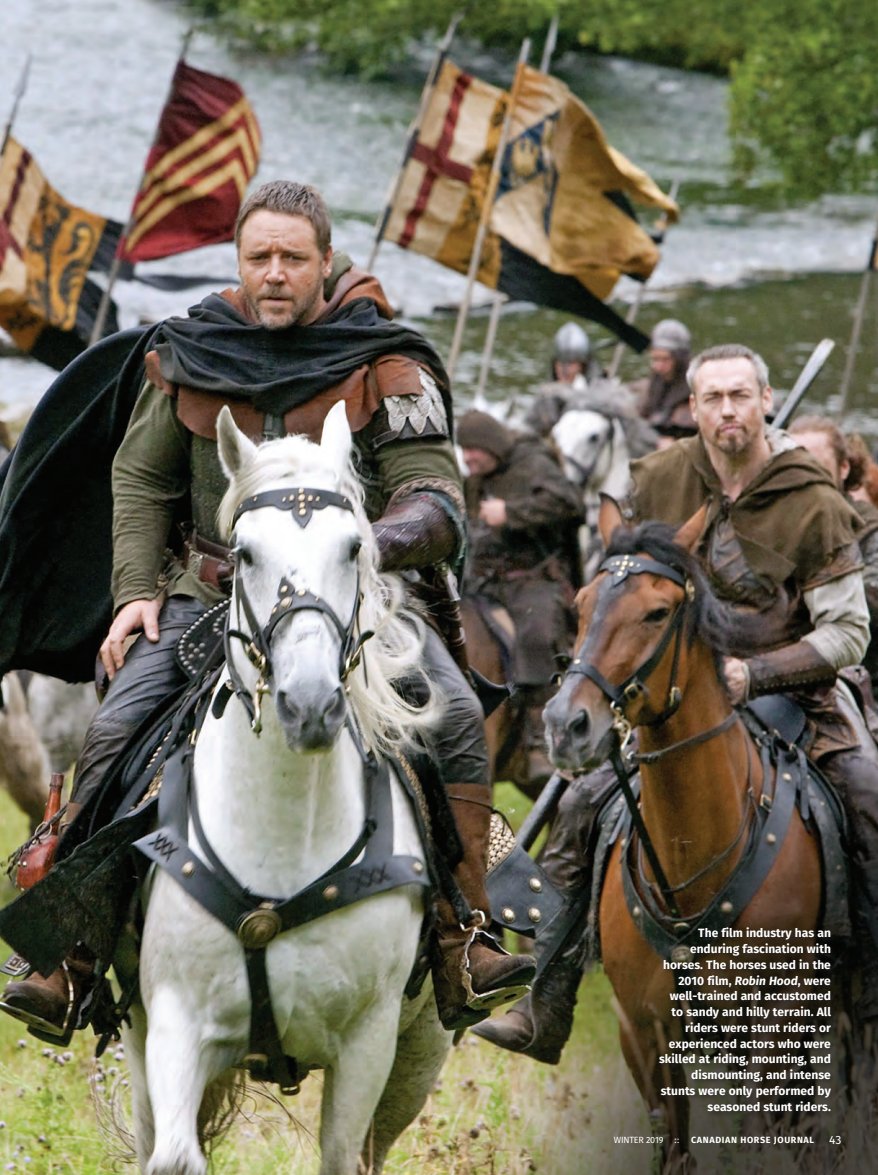
<style>
.page{position:relative;width:878px;height:1175px;background:#fff}
.page>*{position:absolute;margin:0;border:0;box-sizing:border-box;transform-origin:0 0}
.t1{font:700 12px/15.8px "Fira Sans";color:#fff;text-align:right}
.t2{font:12px "Fira Sans";color:#fff}
.t3{font:700 9px "Fira Sans";letter-spacing:.07em;color:#fff}
.t4{font:9px "Fira Sans";letter-spacing:-.02em;color:#fff}
.s1{font-style:italic}
</style>
<div class="page">
<img style="left:0;top:0;width:878px;height:1174px">
<div style="left:656px;top:925px;width:181px;height:193px;background:#231f20;opacity:.75"></div>
<p class="t1" style="left:659px;top:925px;width:173px">The film industry has an enduring fascination with horses. The horses used in the<br>2010 film, <span class="s1">Robin Hood</span>, were well-trained and accustomed to sandy and hilly terrain. All riders were stunt riders or experienced actors who were skilled at riding, mounting, and dismounting, and intense stunts were only performed by seasoned stunt riders.</p>
<p class="t4" style="left:613px;top:1133px;width:67px">WINTER 2019 ::</p>
<p class="t3" style="left:691px;top:1133px;width:125px">CANADIAN HORSE JOURNAL</p>
<p class="t2" style="left:829px;top:1131px;width:14px">43</p>
</div>
